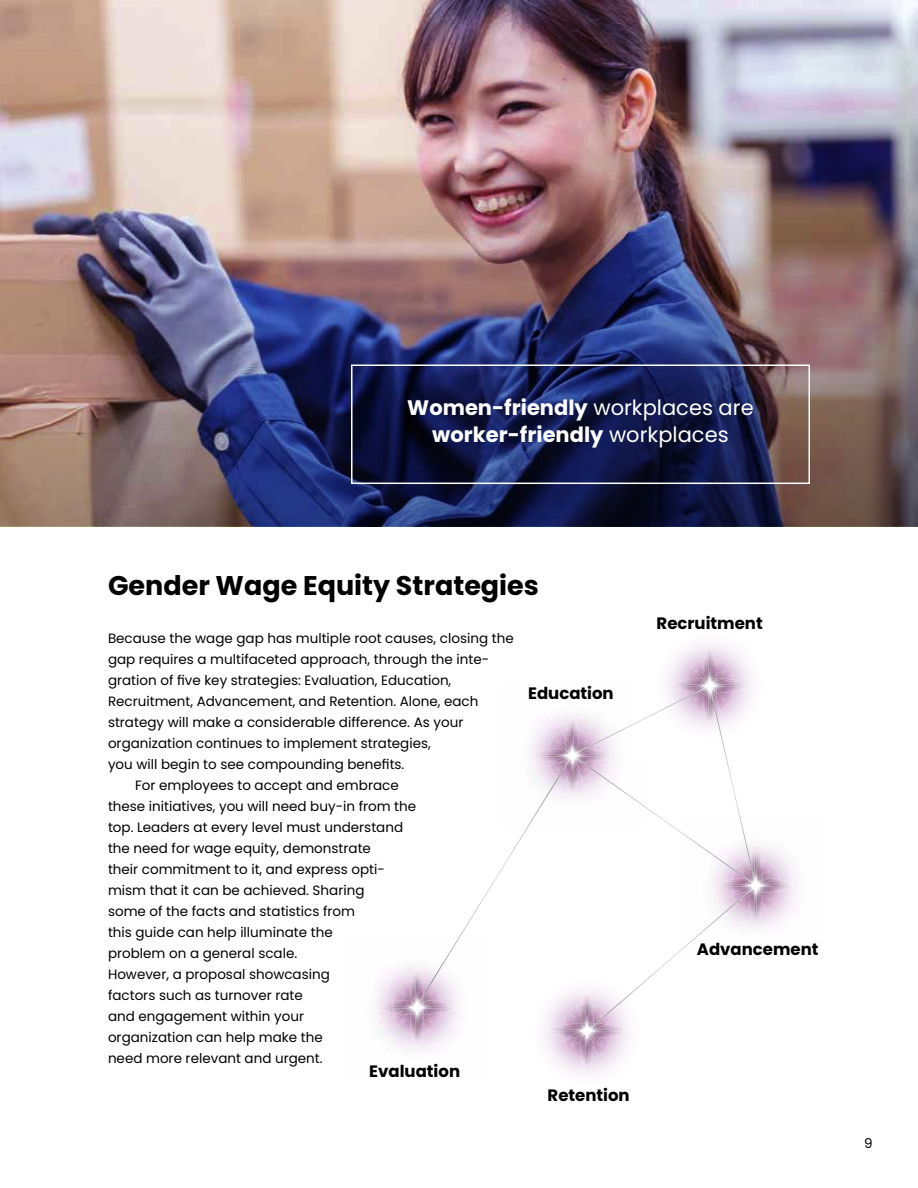
<style>
.page{position:relative;width:918px;height:1188px;background:#fff}
.page>*{position:absolute;margin:0;border:0;box-sizing:border-box;transform-origin:0 0}
.t1{font:700 27px "Poppins";color:#000}
.t2{font:700 21px/27px "Poppins";color:#fff;text-align:center}
.t3{font:700 16.5px "Poppins";color:#000}
.t4{font:13.5px "Poppins";color:#000}
.s1{font-weight:400}
</style>
<div class="page">
<img style="left:461px;top:829px;width:66px;height:105px">
<img style="left:430px;top:934px;width:32px;height:51px">
<img style="left:526px;top:778px;width:32px;height:51px">
<svg style="left:378px;top:965px;width:78px;height:85px"></svg>
<img style="left:661px;top:950px;width:20px;height:18px">
<img style="left:681px;top:902px;width:56px;height:49px">
<img style="left:606px;top:967px;width:55px;height:48px">
<svg style="left:548px;top:988px;width:78px;height:85px"></svg>
<img style="left:726px;top:759px;width:13px;height:54px">
<img style="left:739px;top:813px;width:11px;height:30px">
<img style="left:715px;top:728px;width:12px;height:31px">
<img style="left:646px;top:807px;width:35px;height:26px">
<img style="left:681px;top:832px;width:54px;height:39px">
<img style="left:593px;top:769px;width:53px;height:39px">
<svg style="left:717px;top:843px;width:77px;height:85px"></svg>
<img style="left:611px;top:722px;width:25px;height:22px">
<img style="left:646px;top:696px;width:25px;height:22px">
<svg style="left:636px;top:717px;width:10px;height:6px"></svg>
<svg style="left:671px;top:643px;width:78px;height:85px"></svg>
<svg style="left:533px;top:713px;width:78px;height:85px"></svg>
<img style="left:0;top:0;width:918px;height:526px">
<div style="left:351px;top:364px;width:459px;height:120px;border:2px solid #fff"></div>
<h2 class="t2" style="left:407px;top:394px;width:348px">Women-friendly <span class="s1">workplaces are </span>worker-friendly <span class="s1">workplaces</span></h2>
<h1 class="t1" style="left:108px;top:570px;width:432px">Gender Wage Equity Strategies</h1>
<p class="t4" style="left:108px;top:631px;width:407px">Because the wage gap has multiple root causes, closing the</p>
<p class="t4" style="left:108px;top:652px;width:383px">gap requires a multifaceted approach, through the inte-</p>
<p class="t4" style="left:108px;top:673px;width:345px">gration of five key strategies: Evaluation, Education,</p>
<p class="t4" style="left:108px;top:694px;width:372px">Recruitment, Advancement, and Retention. Alone, each</p>
<p class="t4" style="left:108px;top:715px;width:357px">strategy will make a considerable difference. As your</p>
<p class="t4" style="left:108px;top:736px;width:324px">organization continues to implement strategies,</p>
<p class="t4" style="left:108px;top:757px;width:298px">you will begin to see compounding benefits.</p>
<p class="t4" style="left:135px;top:778px;width:265px">For employees to accept and embrace</p>
<p class="t4" style="left:108px;top:799px;width:310px">these initiatives, you will need buy-in from the</p>
<p class="t4" style="left:108px;top:820px;width:297px">top. Leaders at every level must understand</p>
<p class="t4" style="left:108px;top:841px;width:264px">the need for wage equity, demonstrate</p>
<p class="t4" style="left:108px;top:862px;width:278px">their commitment to it, and express opti-</p>
<p class="t4" style="left:108px;top:883px;width:258px">mism that it can be achieved. Sharing</p>
<p class="t4" style="left:108px;top:904px;width:249px">some of the facts and statistics from</p>
<p class="t4" style="left:108px;top:925px;width:226px">this guide can help illuminate the</p>
<p class="t4" style="left:108px;top:946px;width:191px">problem on a general scale.</p>
<p class="t4" style="left:108px;top:967px;width:223px">However, a proposal showcasing</p>
<p class="t4" style="left:108px;top:988px;width:196px">factors such as turnover rate</p>
<p class="t4" style="left:108px;top:1009px;width:198px">and engagement within your</p>
<p class="t4" style="left:108px;top:1030px;width:216px">organization can help make the</p>
<p class="t4" style="left:108px;top:1051px;width:216px">need more relevant and urgent.</p>
<p class="t3" style="left:369px;top:1061px;width:92px">Evaluation</p>
<p class="t3" style="left:528px;top:683px;width:87px">Education</p>
<p class="t3" style="left:548px;top:1085px;width:84px">Retention</p>
<p class="t3" style="left:657px;top:614px;width:108px">Recruitment</p>
<p class="t3" style="left:697px;top:940px;width:123px">Advancement</p>
<p class="t4" style="left:864px;top:1136px;width:10px">9</p>
</div>
